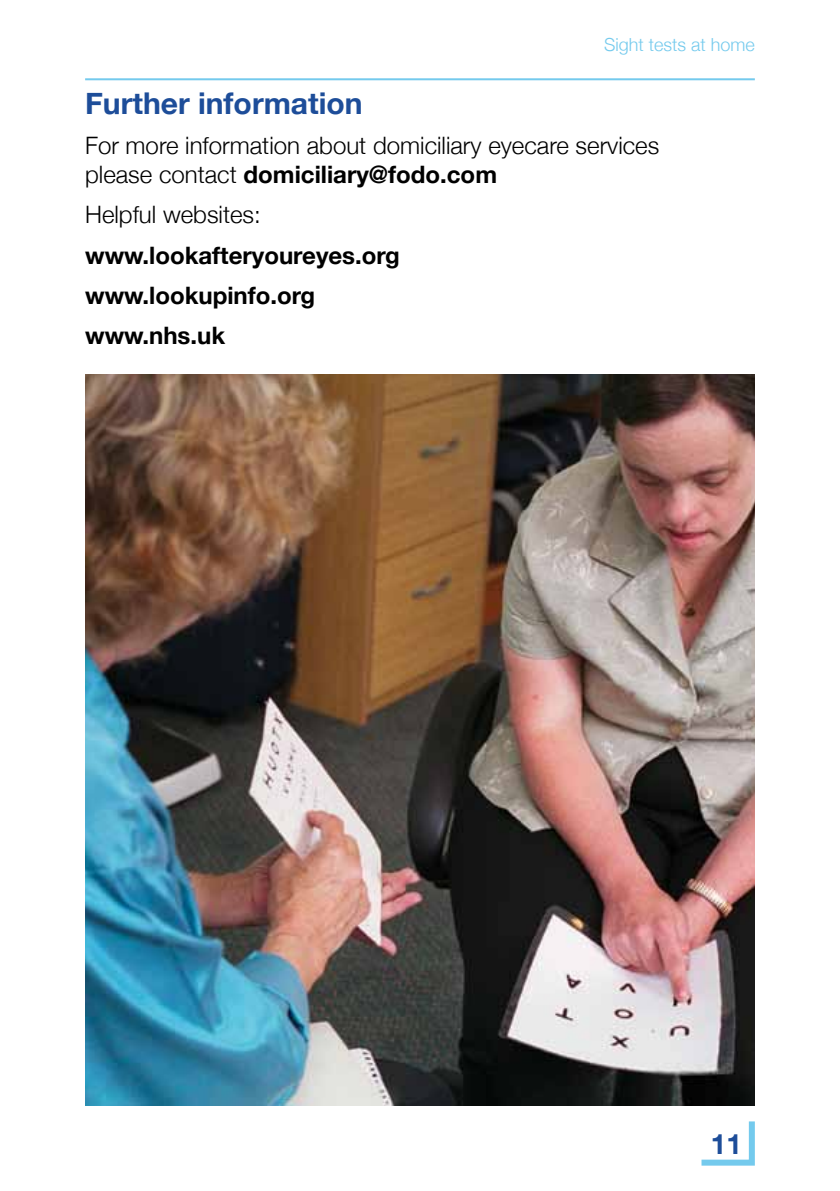
<style>
.page{position:relative;width:840px;height:1191px;background:#fff}
.page>*{position:absolute;margin:0;border:0;box-sizing:border-box;transform-origin:0 0}
.t1{font:700 30px "Helvetica Neue";color:#1d4d99}
.t2{font:700 28px "Helvetica Neue";color:#1d4d99}
.t3{font:300 24px/28.8px "Helvetica Neue";color:#000}
.t4{font:700 24px/40.2px "Helvetica Neue";color:#000}
.t5{font:300 18px "Helvetica Neue";color:#74caed}
.s1{font-weight:700}
</style>
<div class="page">
<svg style="left:701px;top:1121px;width:54px;height:45px"></svg>
<hr style="left:85px;top:78px;width:669px;height:2px;background:#74caed">
<img style="left:85px;top:374px;width:669px;height:732px">
<p class="t5" style="left:603px;top:34px;width:152px">Sight tests at home</p>
<p class="t1" style="left:85px;top:85px;width:279px">Further information</p>
<p class="t3" style="left:85px;top:131px;width:575px">For more information about domiciliary eyecare services please contact <span class="s1">domiciliary@fodo.com</span></p>
<p class="t3" style="left:85px;top:200px;width:177px">Helpful websites:</p>
<p class="t4" style="left:85px;top:234px;width:316px">www.lookafteryoureyes.org www.lookupinfo.org www.nhs.uk</p>
<p class="t2" style="left:710px;top:1126px;width:33px">11</p>
</div>
